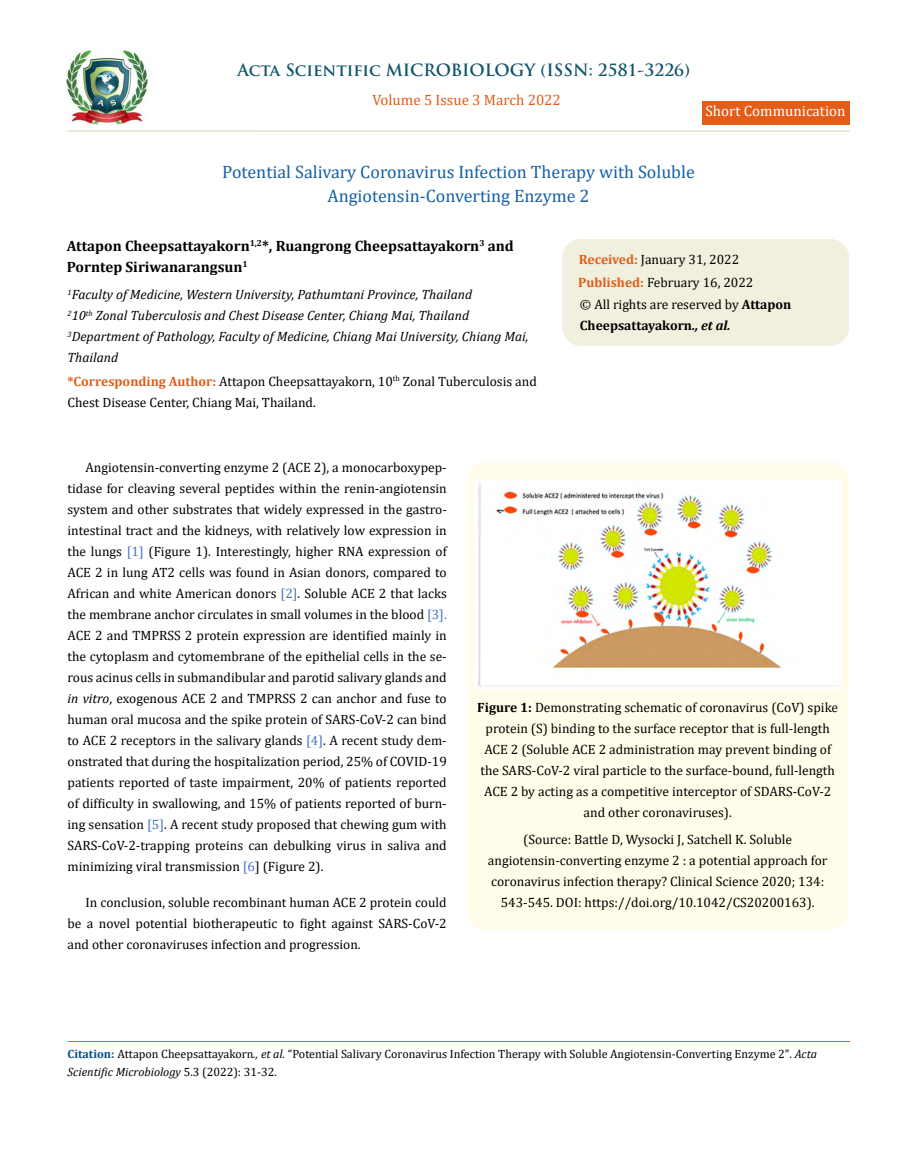
<style>
.page{position:relative;width:917px;height:1152px;background:#fff}
.page>*{position:absolute;margin:0;border:0;box-sizing:border-box;transform-origin:0 0}
.t1{font:18px/24px "Cambria";color:#1560a6;text-align:center}
.t2{font:700 16.5px "Trajan Pro";color:#0e546a}
.t3{font:700 15px/21px "Cambria";color:#000}
.t4{font:15px "Cambria";color:#e05d1a}
.t5{font:15px "Cambria";color:#fff}
.t6{font:13.5px/21px "Cambria";color:#000}
.t7{font:italic 13.5px/21px "Cambria";color:#000}
.t8{font:12px/18px "Cambria";color:#000}
.s1{font-weight:700;color:#e05d1a}
.s2{font-weight:700}
.s3{font-weight:700;font-style:italic}
.s4{color:#4472c4}
.s5{font-style:italic}
.s6{font-weight:700;color:#035089}
</style>
<div class="page">
<img style="left:67px;top:50px;width:80px;height:74px">
<div style="left:701px;top:101px;width:148px;height:23px;background:#e05d1a"></div>
<div style="left:563px;top:240px;width:285px;height:105px;background:#f1f0de;border-radius:18px"></div>
<div style="left:562px;top:239px;width:287px;height:107px;border:2px solid #f1f0de;border-radius:18px"></div>
<div style="left:467px;top:462px;width:381px;height:468px;background:#fffde9;border-radius:18px"></div>
<img style="left:474px;top:480px;width:367px;height:210px">
<hr style="left:68px;top:1042px;width:781px;height:1px;background:#e05d1a">
<hr style="left:67px;top:130px;width:782px;height:2px;background:#e0dfcd">
<p class="t2" style="left:237px;top:59px;width:454px">Acta Scientific MICROBIOLOGY (ISSN: 2581-3226)</p>
<p class="t4" style="left:372px;top:91px;width:190px">Volume 5 Issue 3 March 2022</p>
<p class="t5" style="left:705px;top:102px;width:141px">Short Communication</p>
<h1 class="t1" style="left:222px;top:160px;width:474px">Potential Salivary Coronavirus Infection Therapy with Soluble<br>Angiotensin-Converting Enzyme 2</h1>
<p class="t3" style="left:67px;top:235px;width:448px">Attapon Cheepsattayakorn<sup>1,2</sup>*, Ruangrong Cheepsattayakorn<sup>3</sup> and<br>Porntep Siriwanarangsun<sup>1</sup></p>
<p class="t7" style="left:67px;top:284px;width:462px"><sup>1</sup>Faculty of Medicine, Western University, Pathumtani Province, Thailand<br><sup>2</sup>10<sup>th</sup> Zonal Tuberculosis and Chest Disease Center, Chiang Mai, Thailand <sup>3</sup>Department of Pathology, Faculty of Medicine, Chiang Mai University, Chiang Mai, Thailand</p>
<p class="t6" style="left:67px;top:370px;width:471px"><span class="s1">*Corresponding Author:</span> Attapon Cheepsattayakorn, 10<sup>th</sup> Zonal Tuberculosis and<br>Chest Disease Center, Chiang Mai, Thailand.</p>
<p class="t6" style="left:578px;top:248px;width:177px;line-height:23px"><span class="s1">Received:</span> January 31, 2022<br><span class="s1">Published:</span> February 16, 2022</p>
<p class="t6" style="left:580px;top:294px;width:213px">© All rights are reserved by <span class="s2">Attapon<br>Cheepsattayakorn</span><span class="s3">., et al.</span></p>
<p class="t6" style="left:67px;top:457px;width:381px;text-align:justify;text-indent:18px">Angiotensin-converting enzyme 2 (ACE 2), a monocarboxypep&shy;tidase for cleaving several peptides within the renin-angiotensin system and other substrates that widely expressed in the gastro&shy;intestinal tract and the kidneys, with relatively low expression in the lungs <span class="s4">[1]</span> (Figure 1). Interestingly, higher RNA expression of ACE 2 in lung AT2 cells was found in Asian donors, compared to African and white American donors <span class="s4">[2]</span>. Soluble ACE 2 that lacks the membrane anchor circulates in small volumes in the blood <span class="s4">[3].<br></span>ACE 2 and TMPRSS 2 protein expression are identified mainly in the cytoplasm and cytomembrane of the epithelial cells in the se&shy;rous acinus cells in submandibular and parotid salivary glands and <span class="s5">in vitro</span>, exogenous ACE 2 and TMPRSS 2 can anchor and fuse to human oral mucosa and the spike protein of SARS-CoV-2 can bind to ACE 2 receptors in the salivary glands <span class="s4">[4]</span>. A recent study dem&shy;onstrated that during the hospitalization period, 25% of COVID-19 patients reported of taste impairment, 20% of patients reported of difficulty in swallowing, and 15% of patients reported of burn&shy;ing sensation <span class="s4">[5]</span>. A recent study proposed that chewing gum with SARS-CoV-2-trapping proteins can debulking virus in saliva and minimizing viral transmission <span class="s4">[6</span>] (Figure 2).</p>
<p class="t6" style="left:67px;top:892px;width:381px;text-align:justify;text-indent:18px">In conclusion, soluble recombinant human ACE 2 protein could be a novel potential biotherapeutic to fight against SARS-CoV-2 and other coronaviruses infection and progression.</p>
<p class="t6" style="left:477px;top:697px;width:362px;text-align:center"><span class="s2">Figure 1:</span> Demonstrating schematic of coronavirus (CoV) spike protein (S) binding to the surface receptor that is full-length ACE 2 (Soluble ACE 2 administration may prevent binding of the SARS-CoV-2 viral particle to the surface-bound, full-length ACE 2 by acting as a competitive interceptor of SDARS-CoV-2 and other coronaviruses).</p>
<p class="t6" style="left:488px;top:829px;width:341px;text-align:center">(Source: Battle D, Wysocki J, Satchell K. Soluble angiotensin-converting enzyme 2 : a potential approach for coronavirus infection therapy? Clinical Science 2020; 134:<br>543-545. DOI: https://doi.org/10.1042/CS20200163).</p>
<p class="t8" style="left:68px;top:1045px;width:751px"><span class="s6">Citation:</span> Attapon Cheepsattayakorn<span class="s5">., et al.</span> “Potential Salivary Coronavirus Infection Therapy with Soluble Angiotensin-Converting Enzyme 2". <span class="s5">Acta<br>Scientific Microbiology</span> 5.3 (2022): 31-32.</p>
</div>
